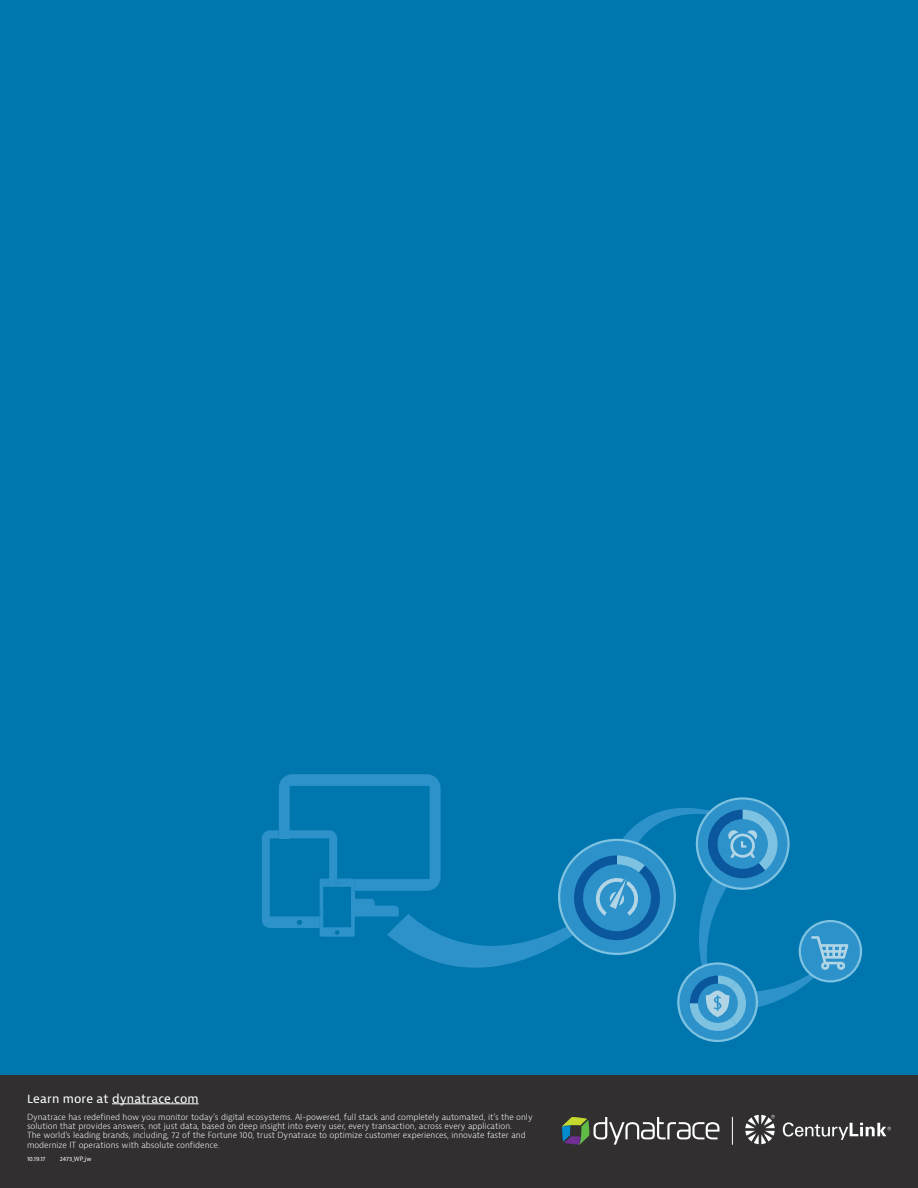
<style>
.page{position:relative;width:918px;height:1188px;background:#0076ae}
.page>*{position:absolute;margin:0;border:0;box-sizing:border-box;transform-origin:0 0}
.Body_Copy_-_left{font:12px "Bernina Sans";letter-spacing:.01em;color:#fff}
.t1{font:300 8.25px/9.3px "Bernina Sans";color:#fff}
.t2{font:5.85px "Bernina Sans";color:#fff}
</style>
<div class="page">
<svg style="left:262px;top:774px;width:600px;height:268px"></svg>
<div style="left:0;top:1075px;width:918px;height:113px;background:#312f30"></div>
<hr style="left:112px;top:1103px;width:87px;height:1px;background:#fff">
<svg style="left:562px;top:1117px;width:157px;height:28px"></svg>
<svg style="left:732px;top:1117px;width:1px;height:28px"></svg>
<svg style="left:745px;top:1115px;width:30px;height:29px"></svg>
<svg style="left:783px;top:1122px;width:108px;height:18px"></svg>
<p class="Body_Copy_-_left" style="left:27px;top:1091px;width:173px">Learn more at dynatrace.com</p>
<p class="t1" style="left:27px;top:1112px;width:507px">Dynatrace has redefined how you monitor today’s digital ecosystems. AI-powered, full stack and completely automated, it’s the only solution that provides answers, not just data, based on deep insight into every user, every transaction, across every application.<br>The world’s leading brands, including, 72 of the Fortune 100, trust Dynatrace to optimize customer experiences, innovate faster and modernize IT operations with absolute confidence.</p>
<p class="t2" style="left:27px;top:1155px;width:20px">10.19.17</p>
<p class="t2" style="left:60px;top:1155px;width:33px">2473_WP_jw</p>
</div>
